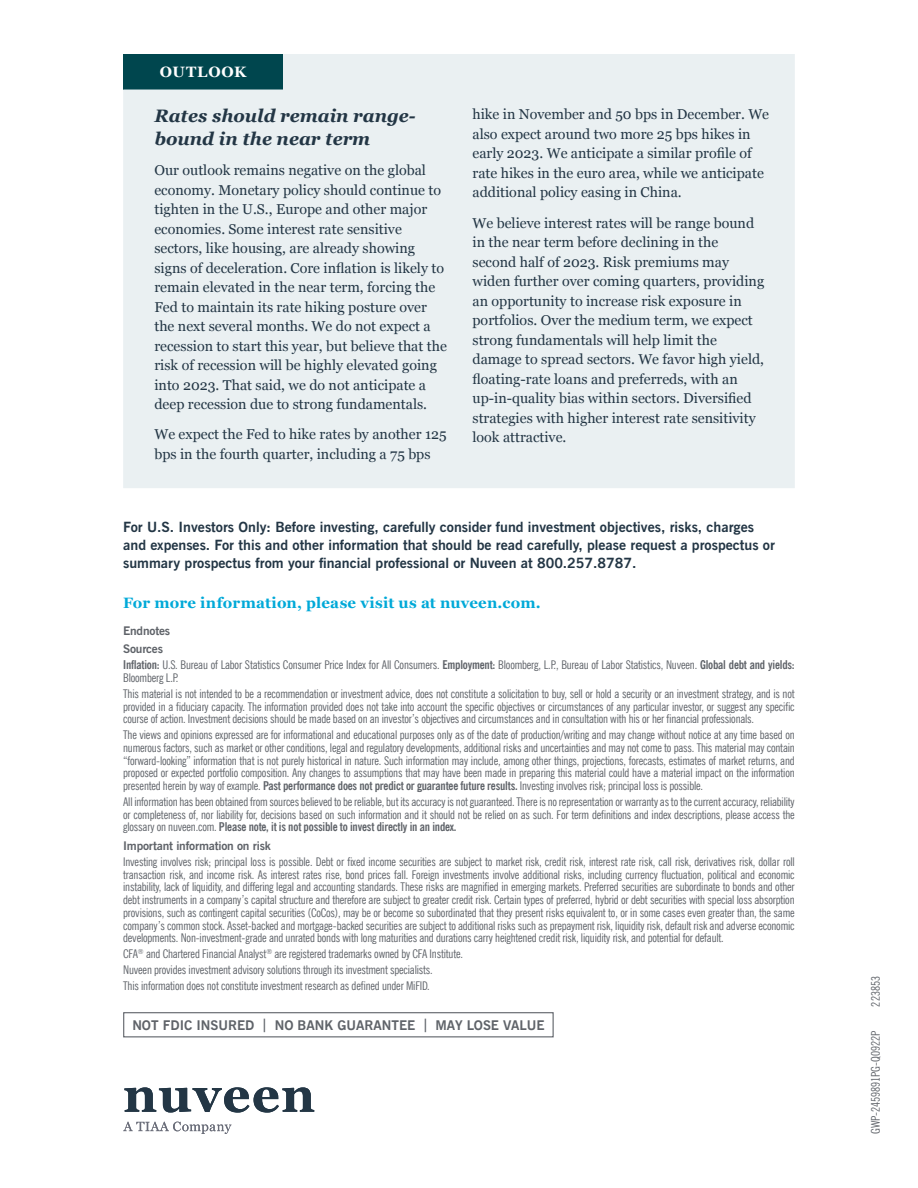
<style>
.page{position:relative;width:918px;height:1188px;background:#fff}
.page>*{position:absolute;margin:0;border:0;box-sizing:border-box;transform-origin:0 0}
.Body{font:italic 700 18px/22.5px "Georgia";color:#233645}
.For_more_info{font:700 15px "Georgia";letter-spacing:.015em;color:#00a9d8}
.Conclusion{font:700 15px "Georgia";letter-spacing:.055em;color:#fff}
.Body-2{font:14.25px/19.5px "Georgia";color:#233645}
.Body-3{font:700 14.25px/18px "News Gothic BT";color:#233645}
.t1{font:700 13.5px "News Gothic BT";color:#5f6369}
._8_pt_disclosure_jus{font:condensed 12px/12.8px "News Gothic BT";letter-spacing:-.015em;color:#5f6369;text-align:justify}
.Risk_Disclosure_head{font:700 12px "News Gothic BT";letter-spacing:-.015em;color:#5f6369}
.Compliance_Code{font:condensed 12px "News Gothic BT";color:#5f6369}
.s1{font-weight:700}
</style>
<div class="page">
<div style="left:123px;top:54px;width:672px;height:434px;background:#eaf0f2"></div>
<div style="left:123px;top:1012px;width:431px;height:25px;border:1px solid #5f6369"></div>
<svg style="left:124px;top:1087px;width:190px;height:26px"></svg>
<svg style="left:123px;top:1122px;width:108px;height:12px"></svg>
<p class="Conclusion" style="left:160px;top:61px;width:88px">OUTLOOK</p>
<p class="Body" style="left:154px;top:104px;width:263px">Rates should remain range&shy;bound in the near term</p>
<p class="Body-2" style="left:154px;top:160px;width:294px">Our outlook remains negative on the global economy. Monetary policy should continue to tighten in the U.S., Europe and other major economies. Some interest rate sensitive sectors, like housing, are already showing signs of deceleration. Core inflation is likely to remain elevated in the near term, forcing the Fed to maintain its rate hiking posture over the next several months. We do not expect a recession to start this year, but believe that the risk of recession will be highly elevated going into 2023. That said, we do not anticipate a deep recession due to strong fundamentals.</p>
<p class="Body-2" style="left:154px;top:424px;width:294px">We expect the Fed to hike rates by another 125 bps in the fourth quarter, including a 75 bps</p>
<p class="Body-2" style="left:473px;top:104px;width:298px">hike in November and 50 bps in December. We also expect around two more 25 bps hikes in early 2023. We anticipate a similar profile of rate hikes in the euro area, while we anticipate additional policy easing in China.</p>
<p class="Body-2" style="left:473px;top:213px;width:293px">We believe interest rates will be range bound in the near term before declining in the second half of 2023. Risk premiums may widen further over coming quarters, providing an opportunity to increase risk exposure in portfolios. Over the medium term, we expect strong fundamentals will help limit the damage to spread sectors. We favor high yield, floating-rate loans and preferreds, with an up-in-quality bias within sectors. Diversified strategies with higher interest rate sensitivity look attractive.</p>
<p class="Body-3" style="left:123px;top:518px;width:653px">For U.S. Investors Only: Before investing, carefully consider fund investment objectives, risks, charges and expenses. For this and other information that should be read carefully, please request a prospectus or summary prospectus from your financial professional or Nuveen at 800.257.8787.</p>
<p class="For_more_info" style="left:123px;top:592px;width:419px">For more information, please visit us at nuveen.com.</p>
<p class="Risk_Disclosure_head" style="left:123px;top:623px;width:48px">Endnotes</p>
<p class="Risk_Disclosure_head" style="left:123px;top:642px;width:41px">Sources</p>
<p class="_8_pt_disclosure_jus" style="left:123px;top:659px;width:673px"><span class="s1">Inflation:</span> U.S. Bureau of Labor Statistics Consumer Price Index for All Consumers. <span class="s1">Employment:</span> Bloomberg, L.P., Bureau of Labor Statistics, Nuveen. <span class="s1">Global debt and yields:<br></span>Bloomberg L.P.</p>
<p class="_8_pt_disclosure_jus" style="left:123px;top:687px;width:673px">This material is not intended to be a recommendation or investment advice, does not constitute a solicitation to buy, sell or hold a security or an investment strategy, and is not provided in a fiduciary capacity. The information provided does not take into account the specific objectives or circumstances of any particular investor, or suggest any specific course of action. Investment decisions should be made based on an investor’s objectives and circumstances and in consultation with his or her financial professionals.</p>
<p class="_8_pt_disclosure_jus" style="left:123px;top:728px;width:673px">The views and opinions expressed are for informational and educational purposes only as of the date of production/writing and may change without notice at any time based on numerous factors, such as market or other conditions, legal and regulatory developments, additional risks and uncertainties and may not come to pass. This material may contain “forward-looking” information that is not purely historical in nature. Such information may include, among other things, projections, forecasts, estimates of market returns, and proposed or expected portfolio composition. Any changes to assumptions that may have been made in preparing this material could have a material impact on the information presented herein by way of example. <span class="s1">Past performance does not predict or guarantee future results.</span> Investing involves risk; principal loss is possible.</p>
<p class="_8_pt_disclosure_jus" style="left:123px;top:795px;width:673px">All information has been obtained from sources believed to be reliable, but its accuracy is not guaranteed. There is no representation or warranty as to the current accuracy, reliability or completeness of, nor liability for, decisions based on such information and it should not be relied on as such. For term definitions and index descriptions, please access the glossary on nuveen.com. <span class="s1">Please note, it is not possible to invest directly in an index.</span></p>
<p class="Risk_Disclosure_head" style="left:123px;top:838px;width:149px">Important information on risk</p>
<p class="_8_pt_disclosure_jus" style="left:123px;top:855px;width:673px">Investing involves risk; principal loss is possible. Debt or fixed income securities are subject to market risk, credit risk, interest rate risk, call risk, derivatives risk, dollar roll transaction risk, and income risk. As interest rates rise, bond prices fall. Foreign investments involve additional risks, including currency fluctuation, political and economic instability, lack of liquidity, and differing legal and accounting standards. These risks are magnified in emerging markets. Preferred securities are subordinate to bonds and other debt instruments in a company’s capital structure and therefore are subject to greater credit risk. Certain types of preferred, hybrid or debt securities with special loss absorption provisions, such as contingent capital securities (CoCos), may be or become so subordinated that they present risks equivalent to, or in some cases even greater than, the same company’s common stock. Asset-backed and mortgage-backed securities are subject to additional risks such as prepayment risk, liquidity risk, default risk and adverse economic developments. Non-investment-grade and unrated bonds with long maturities and durations carry heightened credit risk, liquidity risk, and potential for default.</p>
<p class="_8_pt_disclosure_jus" style="left:123px;top:947px;width:341px">CFA<sup>®</sup> and Chartered Financial Analyst<sup>®</sup> are registered trademarks owned by CFA Institute.</p>
<p class="_8_pt_disclosure_jus" style="left:123px;top:963px;width:311px">Nuveen provides investment advisory solutions through its investment specialists.</p>
<p class="_8_pt_disclosure_jus" style="left:123px;top:979px;width:308px">This information does not constitute investment research as defined under MiFID.</p>
<p class="t1" style="left:132px;top:1017px;width:414px">NOT FDIC INSURED | NO BANK GUARANTEE | MAY LOSE VALUE</p>
<p class="Compliance_Code" style="left:868px;top:1007px;width:32px;rotate:-90deg">223853</p>
<p class="Compliance_Code" style="left:868px;top:1134px;width:105px;rotate:-90deg">GWP-2459891PG-Q0922P</p>
</div>
